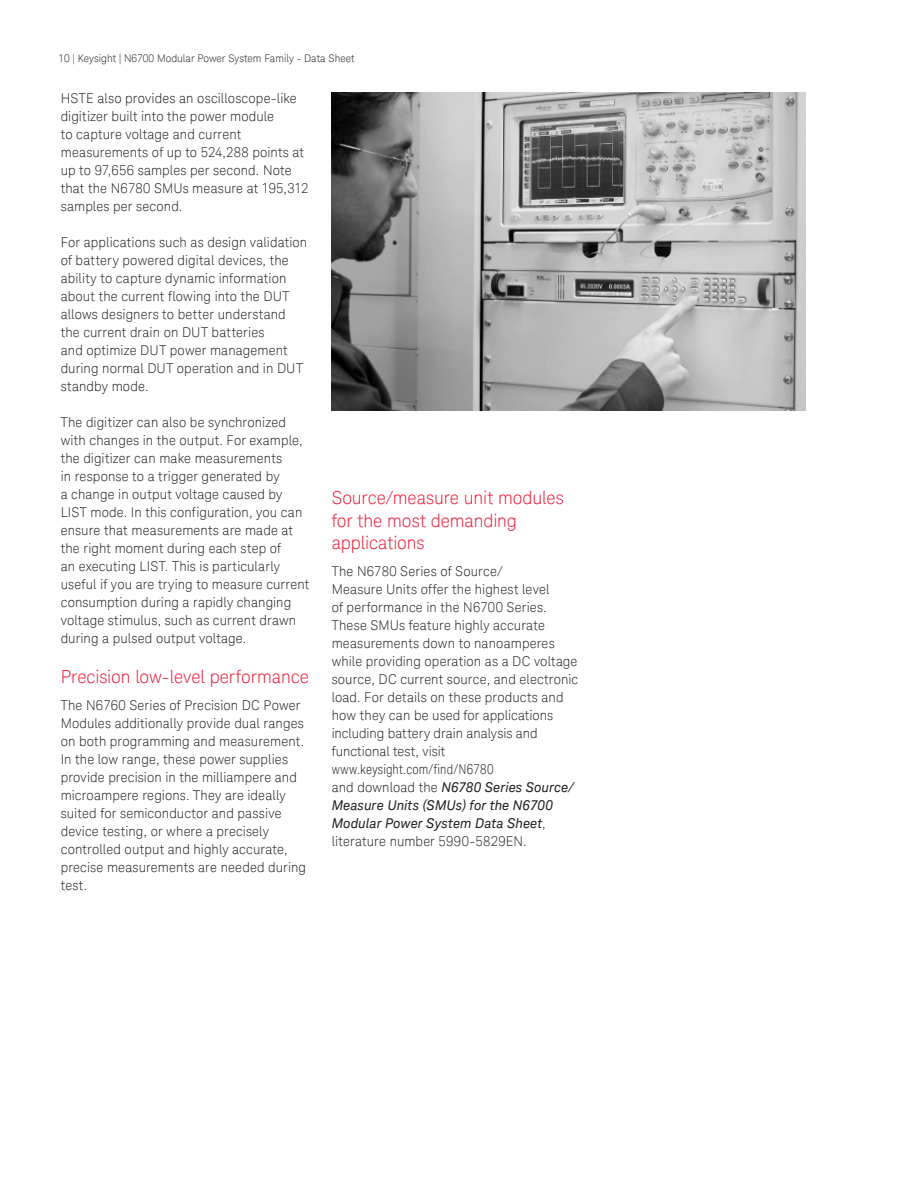
<style>
.page{position:relative;width:918px;height:1188px;background:#fff}
.page>*{position:absolute;margin:0;border:0;box-sizing:border-box;transform-origin:0 0}
.K_Heading_2{font:300 18px/22.5px "Keysight Sans";letter-spacing:-.005em;color:#ed1a36}
.K_Body_Text{font:300 13.5px/18px "Keysight Sans";letter-spacing:.01em;color:#231f20}
.K_Body_Text-2{font:italic 13.5px/18px "Keysight Sans";letter-spacing:.01em;color:#231f20}
.K_Body_Text-3{font:300 condensed 13.5px "Keysight Sans";letter-spacing:.015em;color:#231f20}
.t1{font:300 10.5px "Keysight Sans";color:#231f20}
.s1{font-weight:300;font-style:normal}
</style>
<div class="page">
<img style="left:332px;top:93px;width:474px;height:318px">
<p class="t1" style="left:59px;top:52px;width:298px">10 | Keysight | N6700 Modular Power System Family - Data Sheet</p>
<p class="K_Body_Text" style="left:61px;top:89px;width:249px">HSTE also provides an oscilloscope-like digitizer built into the power module<br>to capture voltage and current measurements of up to 524,288 points at up to 97,656 samples per second. Note that the N6780 SMUs measure at 195,312 samples per second.</p>
<p class="K_Body_Text" style="left:61px;top:233px;width:248px">For applications such as design validation of battery powered digital devices, the ability to capture dynamic information about the current flowing into the DUT allows designers to better understand the current drain on DUT batteries<br>and optimize DUT power management during normal DUT operation and in DUT standby mode.</p>
<p class="K_Body_Text" style="left:61px;top:413px;width:250px">The digitizer can also be synchronized with changes in the output. For example, the digitizer can make measurements<br>in response to a trigger generated by<br>a change in output voltage caused by LIST mode. In this configuration, you can ensure that measurements are made at the right moment during each step of<br>an executing LIST. This is particularly useful if you are trying to measure current consumption during a rapidly changing voltage stimulus, such as current drawn during a pulsed output voltage.</p>
<p class="K_Heading_2" style="left:61px;top:666px;width:250px">Precision low-level performance</p>
<p class="K_Body_Text" style="left:61px;top:696px;width:247px">The N6760 Series of Precision DC Power Modules additionally provide dual ranges on both programming and measurement.<br>In the low range, these power supplies provide precision in the milliampere and microampere regions. They are ideally suited for semiconductor and passive device testing, or where a precisely controlled output and highly accurate, precise measurements are needed during test.</p>
<p class="K_Heading_2" style="left:332px;top:487px;width:233px">Source/measure unit modules for the most demanding applications</p>
<p class="K_Body_Text" style="left:332px;top:562px;width:248px">The N6780 Series of Source/<br>Measure Units offer the highest level<br>of performance in the N6700 Series.<br>These SMUs feature highly accurate measurements down to nanoamperes while providing operation as a DC voltage source, DC current source, and electronic load. For details on these products and how they can be used for applications including battery drain analysis and functional test, visit</p>
<p class="K_Body_Text-3" style="left:332px;top:761px;width:163px">www.keysight.com/find/N6780</p>
<p class="K_Body_Text-2" style="left:332px;top:778px;width:244px"><span class="s1">and download the</span> N6780 Series Source/ Measure Units (SMUs) for the N6700<br>Modular Power System Data Sheet<span class="s1">, literature number 5990-5829EN.</span></p>
</div>
